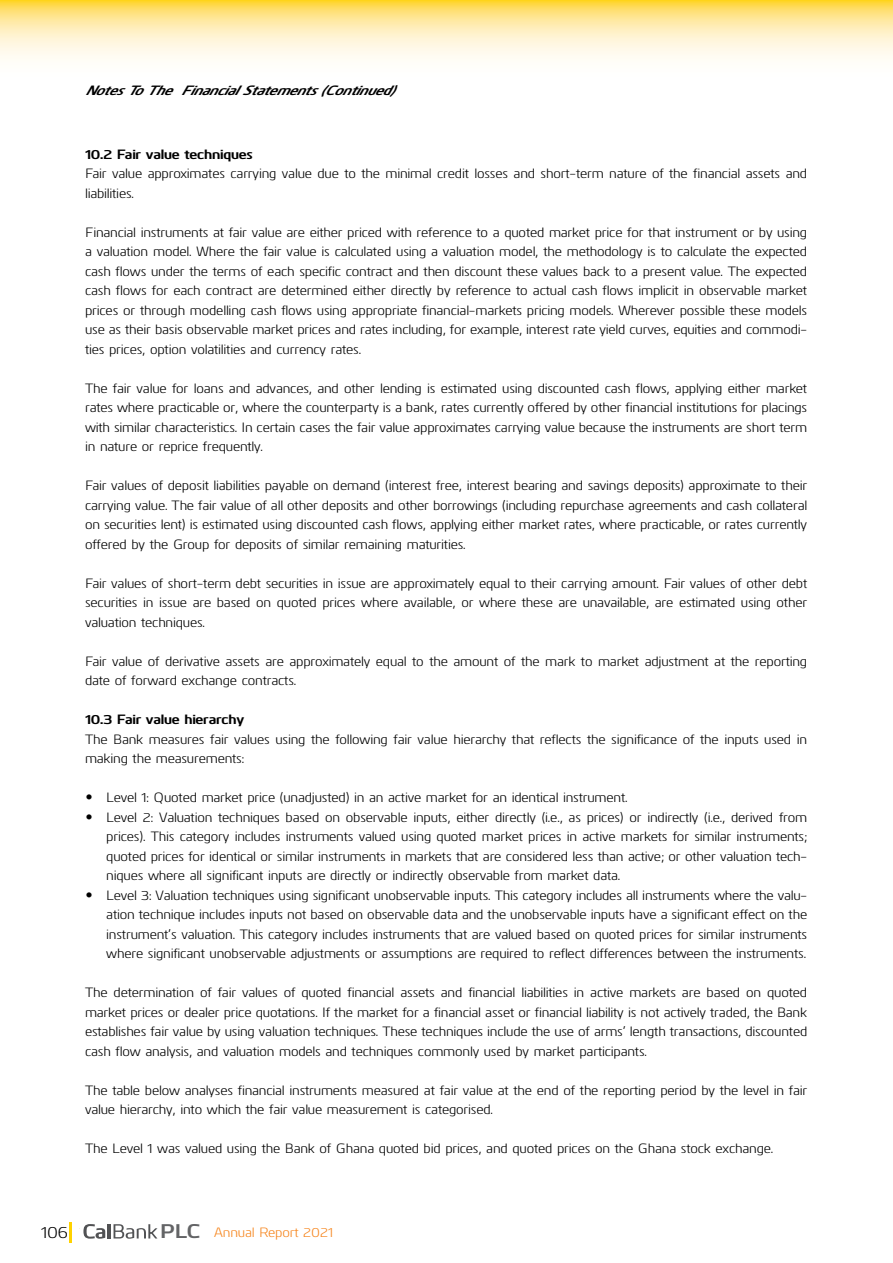
<style>
.page{position:relative;width:893px;height:1263px;background:#fff}
.page>*{position:absolute;margin:0;border:0;box-sizing:border-box;transform-origin:0 0}
.t1{font:16.5px "Kuro";color:#000}
.t2{font:13.5px/19.5px "Kuro";letter-spacing:-.01em;color:#000;text-align:justify}
.t3{font:700 13.5px "Kuro";letter-spacing:-.01em;color:#000}
.t4{font:italic 700 13.5px "Kuro";color:#000}
.t5{font:13.5px "Kuro";letter-spacing:-.01em;color:#f6861f}
.s1{font-family:"Futura"}
.s2{font-weight:700;font-size:19.8px;color:#636466}
</style>
<div class="page">
<svg style="left:114px;top:1224px;width:43px;height:15px"></svg>
<svg style="left:83px;top:1224px;width:22px;height:15px"></svg>
<hr style="left:107px;top:1224px;width:3px;height:14px;background:#515254">
<hr style="left:69px;top:1222px;width:3px;height:21px;background:#ffd200">
<svg style="left:0;top:0;width:893px;height:59px;background:#ffecaf"></svg>
<p class="t4" style="left:85px;top:80px;width:321px">NotesToTheFinancialStatements(Continued)</p>
<p class="t3" style="left:85px;top:144px;width:169px">10.2 Fair value techniques</p>
<p class="t2" style="left:85px;top:163px;width:724px">Fair value approximates carrying value due to the minimal credit losses and short-term nature of the financial assets and liabilities.</p>
<p class="t2" style="left:85px;top:222px;width:724px">Financial instruments at fair value are either priced with reference to a quoted market price for that instrument or by using a valuation model. Where the fair value is calculated using a valuation model, the methodology is to calculate the expected cash flows under the terms of each specific contract and then discount these values back to a present value. The expected cash flows for each contract are determined either directly by reference to actual cash flows implicit in observable market prices or through modelling cash flows using appropriate financial-markets pricing models. Wherever possible these models use as their basis observable market prices and rates including, for example, interest rate yield curves, equities and commodi&shy;ties prices, option volatilities and currency rates.</p>
<p class="t2" style="left:85px;top:378px;width:724px">The fair value for loans and advances, and other lending is estimated using discounted cash flows, applying either market rates where practicable or, where the counterparty is a bank, rates currently offered by other financial institutions for placings with similar characteristics. In certain cases the fair value approximates carrying value because the instruments are short term in nature or reprice frequently.</p>
<p class="t2" style="left:85px;top:475px;width:724px">Fair values of deposit liabilities payable on demand (interest free, interest bearing and savings deposits) approximate to their carrying value. The fair value of all other deposits and other borrowings (including repurchase agreements and cash collateral on securities lent) is estimated using discounted cash flows, applying either market rates, where practicable, or rates currently offered by the Group for deposits of similar remaining maturities.</p>
<p class="t2" style="left:85px;top:573px;width:724px">Fair values of short-term debt securities in issue are approximately equal to their carrying amount. Fair values of other debt securities in issue are based on quoted prices where available, or where these are unavailable, are estimated using other valuation techniques.</p>
<p class="t2" style="left:85px;top:651px;width:724px">Fair value of derivative assets are approximately equal to the amount of the mark to market adjustment at the reporting date of forward exchange contracts.</p>
<p class="t3" style="left:85px;top:710px;width:161px">10.3 Fair value hierarchy</p>
<p class="t2" style="left:85px;top:729px;width:724px">The Bank measures fair values using the following fair value hierarchy that reflects the significance of the inputs used in making the measurements:</p>
<p class="t2" style="left:85px;top:787px;width:544px"><span class="s1">•</span> Level 1: Quoted market price (unadjusted) in an active market for an identical instrument.</p>
<p class="t2" style="left:106px;top:807px;width:702px;text-indent:-21px"><span class="s1">•</span> Level 2: Valuation techniques based on observable inputs, either directly (i.e., as prices) or indirectly (i.e., derived from prices). This category includes instruments valued using quoted market prices in active markets for similar instruments; quoted prices for identical or similar instruments in markets that are considered less than active; or other valuation tech&shy;niques where all significant inputs are directly or indirectly observable from market data.</p>
<p class="t2" style="left:106px;top:885px;width:702px;text-indent:-21px"><span class="s1">•</span> Level 3: Valuation techniques using significant unobservable inputs. This category includes all instruments where the valu&shy;ation technique includes inputs not based on observable data and the unobservable inputs have a significant effect on the instrument’s valuation. This category includes instruments that are valued based on quoted prices for similar instruments where significant unobservable adjustments or assumptions are required to reflect differences between the instruments.</p>
<p class="t2" style="left:85px;top:982px;width:724px">The determination of fair values of quoted financial assets and financial liabilities in active markets are based on quoted market prices or dealer price quotations. If the market for a financial asset or financial liability is not actively traded, the Bank establishes fair value by using valuation techniques. These techniques include the use of arms’ length transactions, discounted cash flow analysis, and valuation models and techniques commonly used by market participants.</p>
<p class="t2" style="left:85px;top:1079px;width:724px">The table below analyses financial instruments measured at fair value at the end of the reporting period by the level in fair value hierarchy, into which the fair value measurement is categorised.</p>
<p class="t2" style="left:85px;top:1138px;width:690px">The Level 1 was valued using the Bank of Ghana quoted bid prices, and quoted prices on the Ghana stock exchange.</p>
<p class="t1" style="left:41px;top:1220px;width:28px">106</p>
<p class="t5" style="left:160px;top:1223px;width:174px"><span class="s2">PLC</span> Annual Report 2021</p>
</div>
